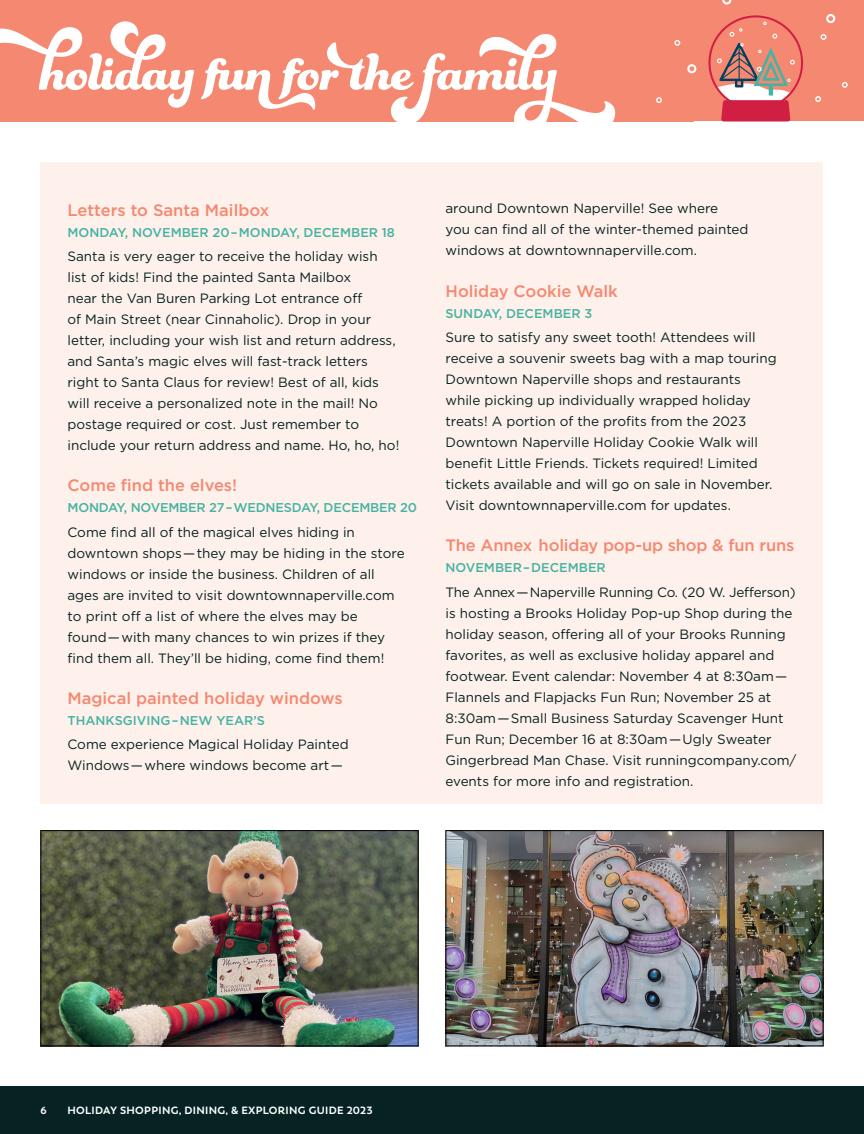
<style>
.page{position:relative;width:864px;height:1134px;background:#fff}
.page>*{position:absolute;margin:0;border:0;box-sizing:border-box;transform-origin:0 0}
.t1{font:63px "Funkydori";color:#fff}
.t2{font:500 16.5px "Gotham";color:#f58871}
.t3{font:13.5px/21px "Gotham";color:#062222}
.t4{font:500 12.75px "Gotham";color:#45b3a2}
.t5{font:700 10.5px "Trenda";letter-spacing:.03em;color:#fff}
</style>
<div class="page">
<div style="left:40px;top:162px;width:784px;height:641px;background:#fef0ea"></div>
<div style="left:0;top:0;width:864px;height:122px;background:#f58871"></div>
<div style="left:0;top:1087px;width:864px;height:47px;background:#062222"></div>
<div style="left:708px;top:15px;width:95px;height:95px;border:2px solid #d11f43;border-radius:50%"></div>
<svg style="left:717px;top:22px;width:78px;height:99px"></svg>
<div style="left:687px;top:64px;width:9px;height:9px;border:2px solid #fff;border-radius:50%"></div>
<div style="left:826px;top:14px;width:9px;height:9px;border:2px solid #fff;border-radius:50%"></div>
<svg style="left:722px;top:0;width:9px;height:5px"></svg>
<svg style="left:674px;top:40px;width:6px;height:6px"></svg>
<svg style="left:656px;top:97px;width:6px;height:6px"></svg>
<svg style="left:815px;top:96px;width:6px;height:6px"></svg>
<svg style="left:842px;top:82px;width:6px;height:6px"></svg>
<svg style="left:821px;top:34px;width:5px;height:6px"></svg>
<img style="left:42px;top:832px;width:374px;height:212px">
<div style="left:40px;top:830px;width:378px;height:216px;border:1px solid #000"></div>
<img style="left:448px;top:832px;width:374px;height:212px">
<div style="left:446px;top:830px;width:378px;height:216px;border:1px solid #000"></div>
<h1 class="t1" style="left:40px;top:31px;width:595px">holiday funfor the family</h1>
<p class="t2" style="left:68px;top:199px;width:203px">Letters to Santa Mailbox</p>
<p class="t4" style="left:68px;top:224px;width:329px">MONDAY, NOVEMBER 20–MONDAY, DECEMBER 18</p>
<p class="t3" style="left:68px;top:246px;width:333px">Santa is very eager to receive the holiday wish list of kids! Find the painted Santa Mailbox<br>near the Van Buren Parking Lot entrance off<br>of Main Street (near Cinnaholic). Drop in your letter, including your wish list and return address, and Santa’s magic elves will fast-track letters right to Santa Claus for review! Best of all, kids will receive a personalized note in the mail! No postage required or cost. Just remember to include your return address and name. Ho, ho, ho!</p>
<p class="t2" style="left:68px;top:475px;width:171px">Come find the elves!</p>
<p class="t4" style="left:68px;top:499px;width:351px">MONDAY, NOVEMBER 27–WEDNESDAY, DECEMBER 20</p>
<p class="t3" style="left:68px;top:521px;width:339px">Come find all of the magical elves hiding in downtown shops—they may be hiding in the store windows or inside the business. Children of all ages are invited to visit downtownnaperville.com to print off a list of where the elves may be found—with many chances to win prizes if they find them all. They’ll be hiding, come find them!</p>
<p class="t2" style="left:68px;top:687px;width:277px">Magical painted holiday windows</p>
<p class="t4" style="left:68px;top:712px;width:199px">THANKSGIVING–NEW YEAR’S</p>
<p class="t3" style="left:68px;top:734px;width:283px">Come experience Magical Holiday Painted<br>Windows—where windows become art—</p>
<p class="t3" style="left:446px;top:198px;width:305px">around Downtown Naperville! See where<br>you can find all of the winter-themed painted windows at downtownnaperville.com.</p>
<p class="t2" style="left:446px;top:280px;width:174px">Holiday Cookie Walk</p>
<p class="t4" style="left:446px;top:305px;width:148px">SUNDAY, DECEMBER 3</p>
<p class="t3" style="left:446px;top:326px;width:333px">Sure to satisfy any sweet tooth! Attendees will receive a souvenir sweets bag with a map touring Downtown Naperville shops and restaurants while picking up individually wrapped holiday treats! A portion of the profits from the 2023<br>Downtown Naperville Holiday Cookie Walk will benefit Little Friends. Tickets required! Limited tickets available and will go on sale in November.<br>Visit downtownnaperville.com for updates.</p>
<p class="t2" style="left:446px;top:535px;width:350px">The Annex holiday pop-up shop &amp; fun runs</p>
<p class="t4" style="left:446px;top:559px;width:162px">NOVEMBER–DECEMBER</p>
<p class="t3" style="left:446px;top:581px;width:353px">The Annex—Naperville Running Co. (20 W. Jefferson) is hosting a Brooks Holiday Pop-up Shop during the holiday season, offering all of your Brooks Running favorites, as well as exclusive holiday apparel and footwear. Event calendar: November 4 at 8:30am— Flannels and Flapjacks Fun Run; November 25 at 8:30am—Small Business Saturday Scavenger Hunt Fun Run; December 16 at 8:30am—Ugly Sweater Gingerbread Man Chase. Visit runningcompany.com/ events for more info and registration.</p>
<p class="t5" style="left:40px;top:1104px;width:8px">6</p>
<p class="t5" style="left:67px;top:1104px;width:307px">HOLIDAY SHOPPING, DINING, &amp; EXPLORING GUIDE 2023</p>
</div>
